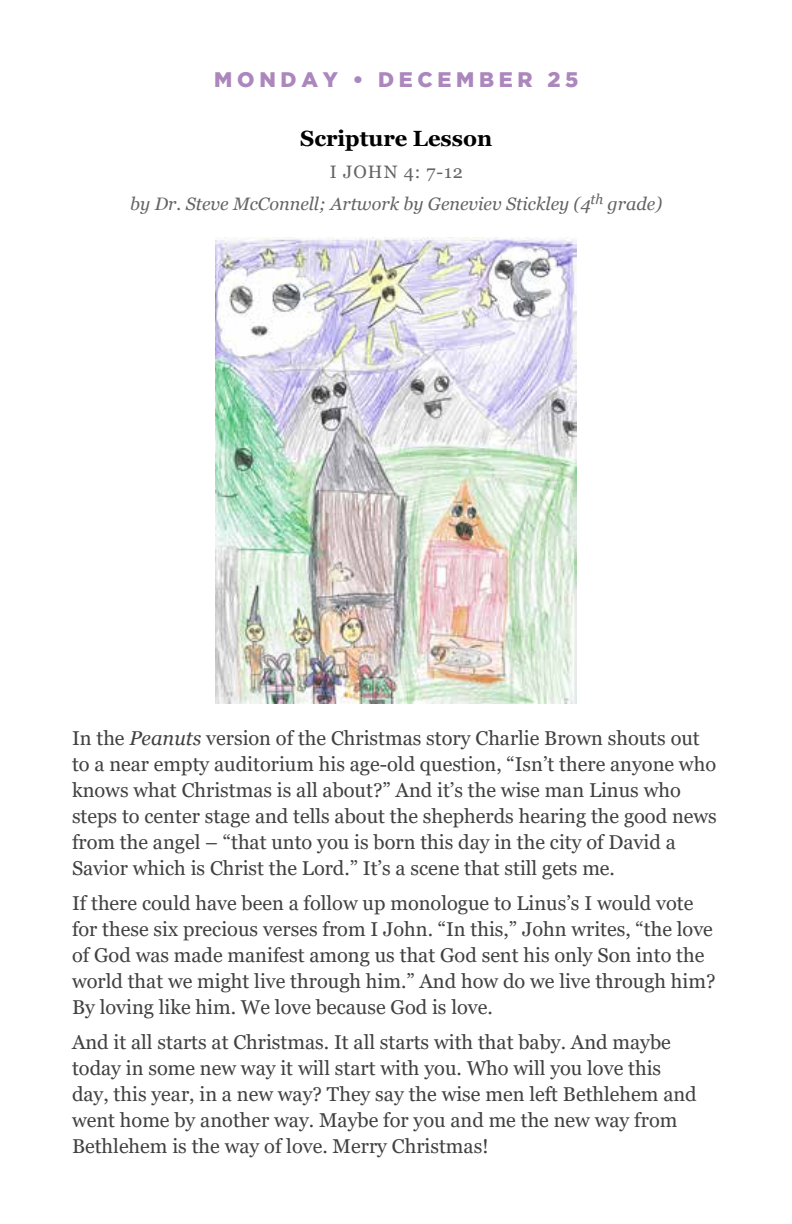
<style>
.page{position:relative;width:792px;height:1224px;background:#fff}
.page>*{position:absolute;margin:0;border:0;box-sizing:border-box;transform-origin:0 0}
.t1{font:700 22px "Georgia";color:#000}
.t2{font:900 21px "Gotham";letter-spacing:.225em;color:#ac87bd}
.t3{font:20px/26px "Georgia";color:#414042}
.t4{font:italic 18px/32px "Georgia";color:#636466;text-align:center}
.s1{font-style:normal}
.s2{font-style:italic}
</style>
<div class="page">
<img style="left:216px;top:237px;width:360px;height:467px">
<p class="t2" style="left:214px;top:68px;width:365px">MONDAY • DECEMBER 25</p>
<p class="t1" style="left:300px;top:125px;width:194px">Scripture Lesson</p>
<p class="t4" style="left:130px;top:156px;width:533px"><span class="s1">I JOHN 4: 7-12<br></span>by Dr. Steve McConnell; Artwork by Geneviev Stickley (4<sup>th</sup> grade)</p>
<p class="t3" style="left:72px;top:726px;width:646px">In the <span class="s2">Peanuts</span> version of the Christmas story Charlie Brown shouts out to a near empty auditorium his age-old question, “Isn’t there anyone who knows what Christmas is all about?” And it’s the wise man Linus who steps to center stage and tells about the shepherds hearing the good news from the angel – “that unto you is born this day in the city of David a Savior which is Christ the Lord.” It’s a scene that still gets me.</p>
<p class="t3" style="left:72px;top:891px;width:645px">If there could have been a follow up monologue to Linus’s I would vote for these six precious verses from I John. “In this,” John writes, “the love of God was made manifest among us that God sent his only Son into the world that we might live through him.” And how do we live through him?<br>By loving like him. We love because God is love.</p>
<p class="t3" style="left:72px;top:1030px;width:626px">And it all starts at Christmas. It all starts with that baby. And maybe today in some new way it will start with you. Who will you love this day, this year, in a new way? They say the wise men left Bethlehem and went home by another way. Maybe for you and me the new way from Bethlehem is the way of love. Merry Christmas!</p>
</div>
